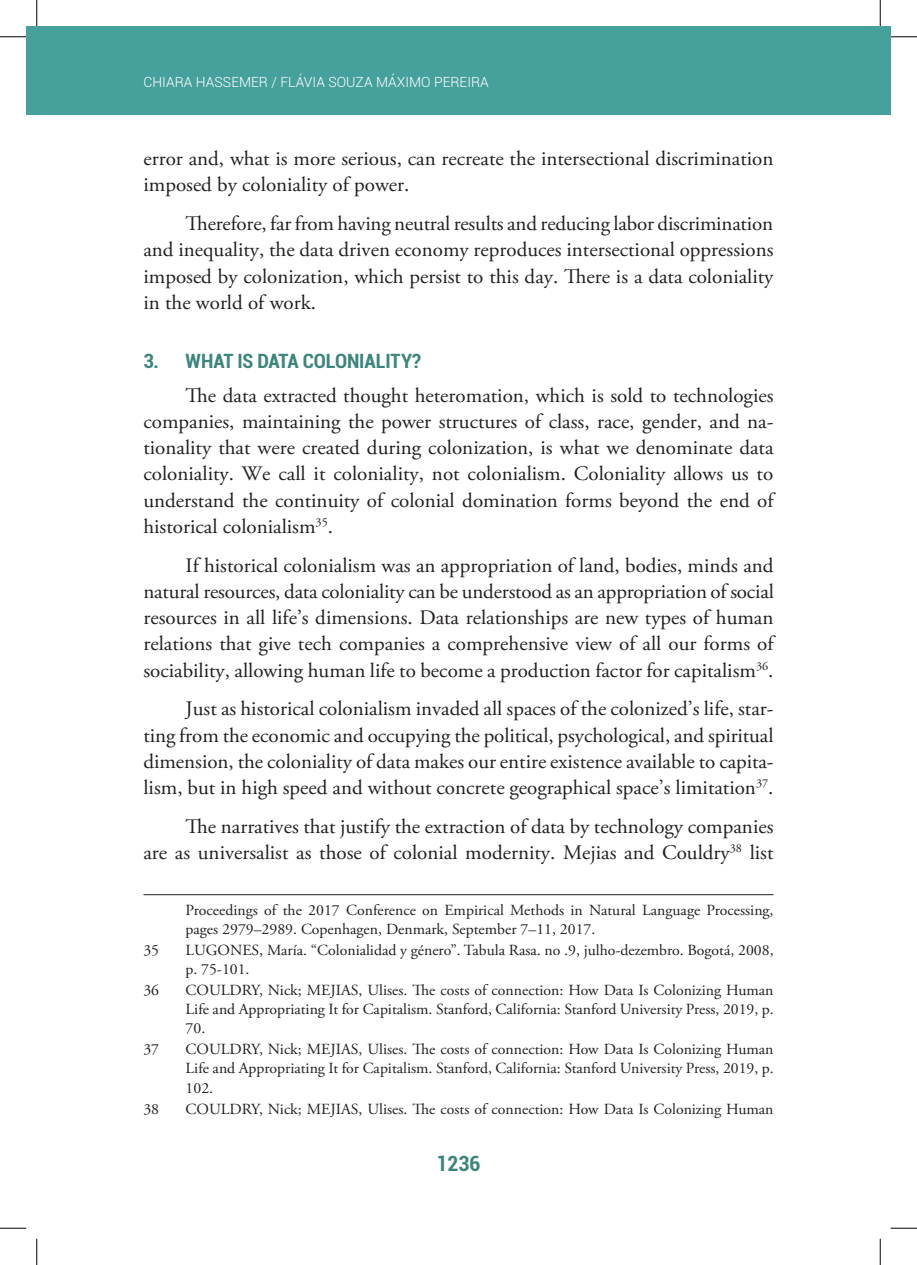
<style>
.page{position:relative;width:917px;height:1265px;background:#fff}
.page>*{position:absolute;margin:0;border:0;box-sizing:border-box;transform-origin:0 0}
.t1{font:700 condensed 21px "Roboto";color:#3b857c}
.t2{font:20.65px/26.2px "Adobe Garamond Pro";color:#231f20;text-align:justify}
.t3{font:700 condensed 19.78px "Roboto";letter-spacing:-.005em;color:#3b857c}
.t4{font:15.4px/19.2px "Adobe Garamond Pro";color:#231f20}
.t5{font:300 14px "Roboto";color:#fff}
</style>
<div class="page">
<div style="left:27px;top:27px;width:863px;height:88px;background:#46a19c"></div>
<hr style="left:143px;top:894px;width:630px;height:1px;background:#231f20">
<svg style="left:0;top:36px;width:26px;height:1px"></svg>
<svg style="left:891px;top:36px;width:26px;height:1px"></svg>
<svg style="left:0;top:1227px;width:26px;height:1px"></svg>
<svg style="left:891px;top:1227px;width:26px;height:1px"></svg>
<svg style="left:36px;top:0;width:1px;height:26px"></svg>
<svg style="left:36px;top:1238px;width:1px;height:26px"></svg>
<svg style="left:880px;top:0;width:1px;height:26px"></svg>
<svg style="left:880px;top:1238px;width:1px;height:26px"></svg>
<p class="t5" style="left:143px;top:72px;width:347px">CHIARA HASSEMER / FLÁVIA SOUZA MÁXIMO PEREIRA</p>
<p class="t2" style="left:143px;top:146px;width:631px">error and, what is more serious, can recreate the intersectional discrimination imposed by coloniality of power.</p>
<p class="t2" style="left:143px;top:211px;width:631px;text-indent:42px">Therefore, far from having neutral results and reducing labor discrimination and inequality, the data driven economy reproduces intersectional oppressions imposed by colonization, which persist to this day. There is a data coloniality in the world of work.</p>
<p class="t3" style="left:143px;top:347px;width:279px">3. WHAT IS DATA COLONIALITY?</p>
<p class="t2" style="left:143px;top:382px;width:634px;text-align:left;text-indent:42px">The data extracted thought heteromation, which is sold to technologies companies, maintaining the power structures of class, race, gender, and na&shy;tionality that were created during colonization, is what we denominate data coloniality. We call it coloniality, not colonialism. Coloniality allows us to understand the continuity of colonial domination forms beyond the end of historical colonialism<sup>35</sup>.</p>
<p class="t2" style="left:143px;top:552px;width:634px;text-indent:42px">If historical colonialism was an appropriation of land, bodies, minds and natural resources, data coloniality can be understood as an appropriation of social resources in all life’s dimensions. Data relationships are new types of human relations that give tech companies a comprehensive view of all our forms of sociability, allowing human life to become a production factor for capitalism<sup>36</sup>.</p>
<p class="t2" style="left:143px;top:696px;width:632px;text-indent:42px">Just as historical colonialism invaded all spaces of the colonized’s life, star&shy;ting from the economic and occupying the political, psychological, and spiritual dimension, the coloniality of data makes our entire existence available to capita&shy;lism, but in high speed and without concrete geographical space’s limitation<sup>37</sup>.</p>
<p class="t2" style="left:143px;top:813px;width:631px;text-align:right">The narratives that justify the extraction of data by technology companies<br>are as universalist as those of colonial modernity. Mejias and Couldry<sup>38</sup> list</p>
<p class="t4" style="left:186px;top:900px;width:589px">Proceedings of the 2017 Conference on Empirical Methods in Natural Language Processing, pages 2979–2989. Copenhagen, Denmark, September 7–11, 2017.</p>
<p class="t4" style="left:143px;top:940px;width:17px">35</p>
<p class="t4" style="left:186px;top:940px;width:589px">LUGONES, María. “Colonialidad y género”. Tabula Rasa. no .9, julho-dezembro. Bogotá, 2008, p. 75-101.</p>
<p class="t4" style="left:143px;top:980px;width:17px">36</p>
<p class="t4" style="left:186px;top:980px;width:589px;text-align:justify">COULDRY, Nick; MEJIAS, Ulises. The costs of connection: How Data Is Colonizing Human Life and Appropriating It for Capitalism. Stanford, California: Stanford University Press, 2019, p.<br>70.</p>
<p class="t4" style="left:143px;top:1039px;width:17px">37</p>
<p class="t4" style="left:186px;top:1039px;width:589px;text-align:justify">COULDRY, Nick; MEJIAS, Ulises. The costs of connection: How Data Is Colonizing Human Life and Appropriating It for Capitalism. Stanford, California: Stanford University Press, 2019, p.<br>102.</p>
<p class="t4" style="left:143px;top:1099px;width:17px">38</p>
<p class="t4" style="left:186px;top:1099px;width:589px">COULDRY, Nick; MEJIAS, Ulises. The costs of connection: How Data Is Colonizing Human</p>
<p class="t1" style="left:436px;top:1148px;width:46px">1236</p>
</div>
